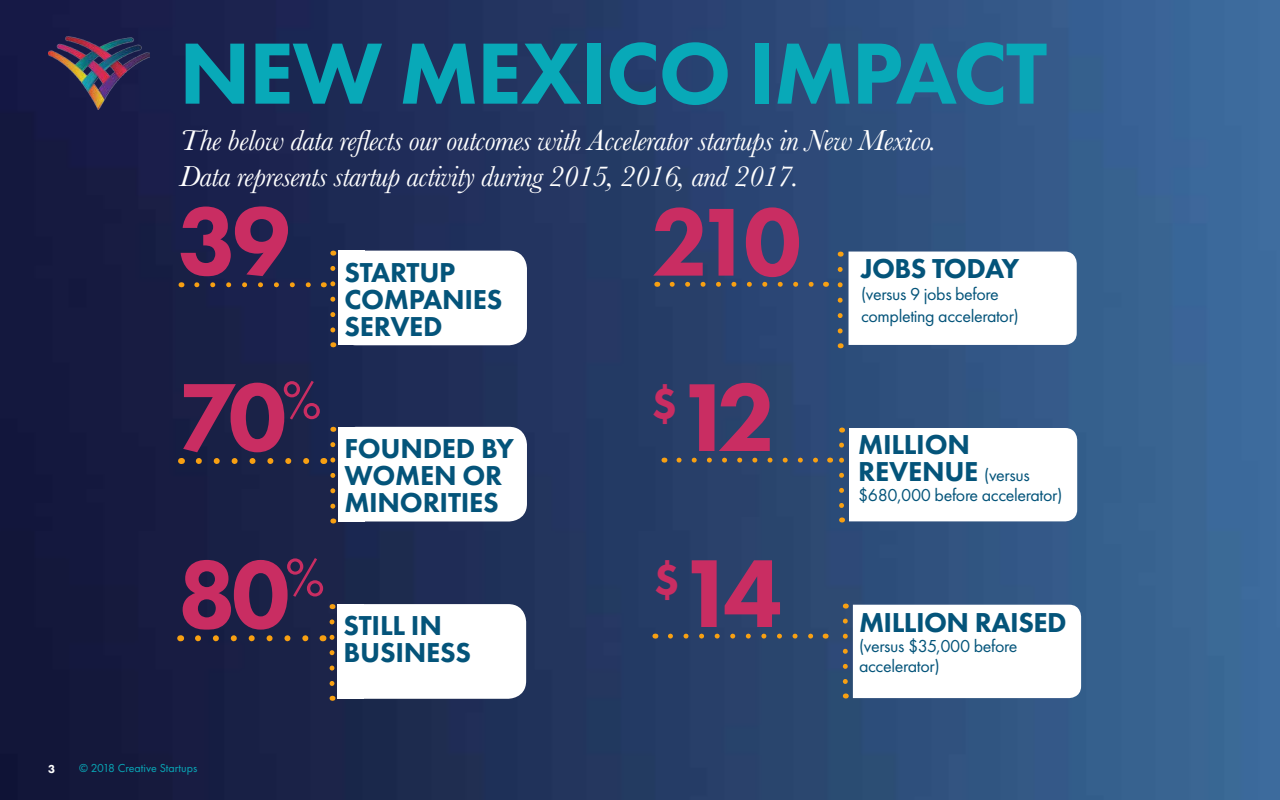
<style>
.page{position:relative;width:1280px;height:800px;background:#fff}
.page>*{position:absolute;margin:0;border:0;box-sizing:border-box;transform-origin:0 0}
.t1{font:800 100px "Futura PT";letter-spacing:-.115em;color:#c92d62}
.t2{font:800 90px "Futura PT";letter-spacing:-.02em;color:#08a9b8}
.t3{font:56px "Futura PT";color:#c92d62}
.t4{font:800 45px "Futura PT";color:#c92d62}
.t5{font:italic 30px/36px "Baskerville";letter-spacing:-.02em;color:#fff}
.t6{font:800 28.4px/27px "Futura PT";letter-spacing:-.01em;color:#04547a}
.t7{font:18px/22px "Futura PT";letter-spacing:-.02em;color:#04547a}
.t8{font:12px "Futura PT";color:#08a9b8}
.t9{font:800 12px "Futura PT";color:#fff}
.s1{font-weight:400;font-size:18px}
</style>
<div class="page">
<img style="left:0;top:0;width:1280px;height:800px">
<img style="left:48px;top:36px;width:102px;height:73px">
<svg style="left:198px;top:635px;width:116px;height:6px"></svg>
<div style="left:337px;top:604px;width:27px;height:95px;background:#fff"></div>
<div style="left:337px;top:604px;width:189px;height:95px;background:#fff;border-radius:18px"></div>
<svg style="left:330px;top:622px;width:5px;height:79px"></svg>
<svg style="left:838px;top:269px;width:5px;height:79px"></svg>
<svg style="left:672px;top:282px;width:146px;height:5px"></svg>
<svg style="left:330px;top:268px;width:5px;height:79px"></svg>
<svg style="left:197px;top:282px;width:118px;height:5px"></svg>
<div style="left:338px;top:251px;width:26px;height:94px;background:#fff"></div>
<div style="left:338px;top:251px;width:189px;height:94px;background:#fff;border-radius:18px"></div>
<svg style="left:679px;top:458px;width:143px;height:5px"></svg>
<svg style="left:849px;top:252px;width:228px;height:93px"></svg>
<svg style="left:199px;top:458px;width:115px;height:6px"></svg>
<div style="left:338px;top:427px;width:26px;height:95px;background:#fff"></div>
<div style="left:338px;top:427px;width:189px;height:95px;background:#fff;border-radius:18px"></div>
<svg style="left:330px;top:445px;width:5px;height:68px"></svg>
<svg style="left:670px;top:634px;width:147px;height:5px"></svg>
<svg style="left:839px;top:428px;width:238px;height:95px"></svg>
<svg style="left:843px;top:604px;width:238px;height:95px"></svg>
<h2 class="t2" style="left:179px;top:17px;width:870px">NEW MEXICO IMPACT</h2>
<p class="t5" style="left:180px;top:122px;width:758px">The below data reflects our outcomes with Accelerator startups in New Mexico.<br>Data represents startup activity during 2015, 2016, and 2017.</p>
<h1 class="t1" style="left:178px;top:179px;width:114px">39</h1>
<p class="t6" style="left:344px;top:258px;width:113px">STARTUP</p>
<p class="t6" style="left:344px;top:285px;width:160px">COMPANIES<br>SERVED</p>
<h1 class="t1" style="left:651px;top:180px;width:152px">210</h1>
<h3 class="t3" style="left:282px;top:367px;width:41px">%</h3>
<h1 class="t1" style="left:178px;top:355px;width:110px">70</h1>
<h1 class="t1" style="left:676px;top:355px;width:102px">12</h1>
<h3 class="t4" style="left:651px;top:376px;width:28px">$</h3>
<p class="t6" style="left:344px;top:434px;width:171px">FOUNDED BY<br>WOMEN OR<br>MINORITIES</p>
<h1 class="t1" style="left:177px;top:532px;width:149px">80<sup>%</sup></h1>
<p class="t6" style="left:344px;top:612px;width:129px">STILL IN<br>BUSINESS</p>
<p class="t9" style="left:48px;top:762px;width:9px">3</p>
<p class="t8" style="left:79px;top:761px;width:120px">© 2018 Creative Startups</p>
<h3 class="t4" style="left:653px;top:552px;width:28px">$</h3>
<h1 class="t1" style="left:678px;top:531px;width:106px">14</h1>
<p class="t6" style="left:861px;top:255px;width:160px">JOBS TODAY</p>
<p class="t7" style="left:861px;top:283px;width:159px">(versus 9 jobs before completing accelerator)</p>
<p class="t6" style="left:858px;top:431px;width:173px">MILLION<br>REVENUE <span class="s1">(versus</span></p>
<p class="t7" style="left:858px;top:484px;width:206px">$680,000 before accelerator)</p>
<p class="t6" style="left:859px;top:609px;width:209px">MILLION RAISED</p>
<p class="t7" style="left:859px;top:636px;width:160px;line-height:20px">(versus $35,000 before accelerator)</p>
</div>
